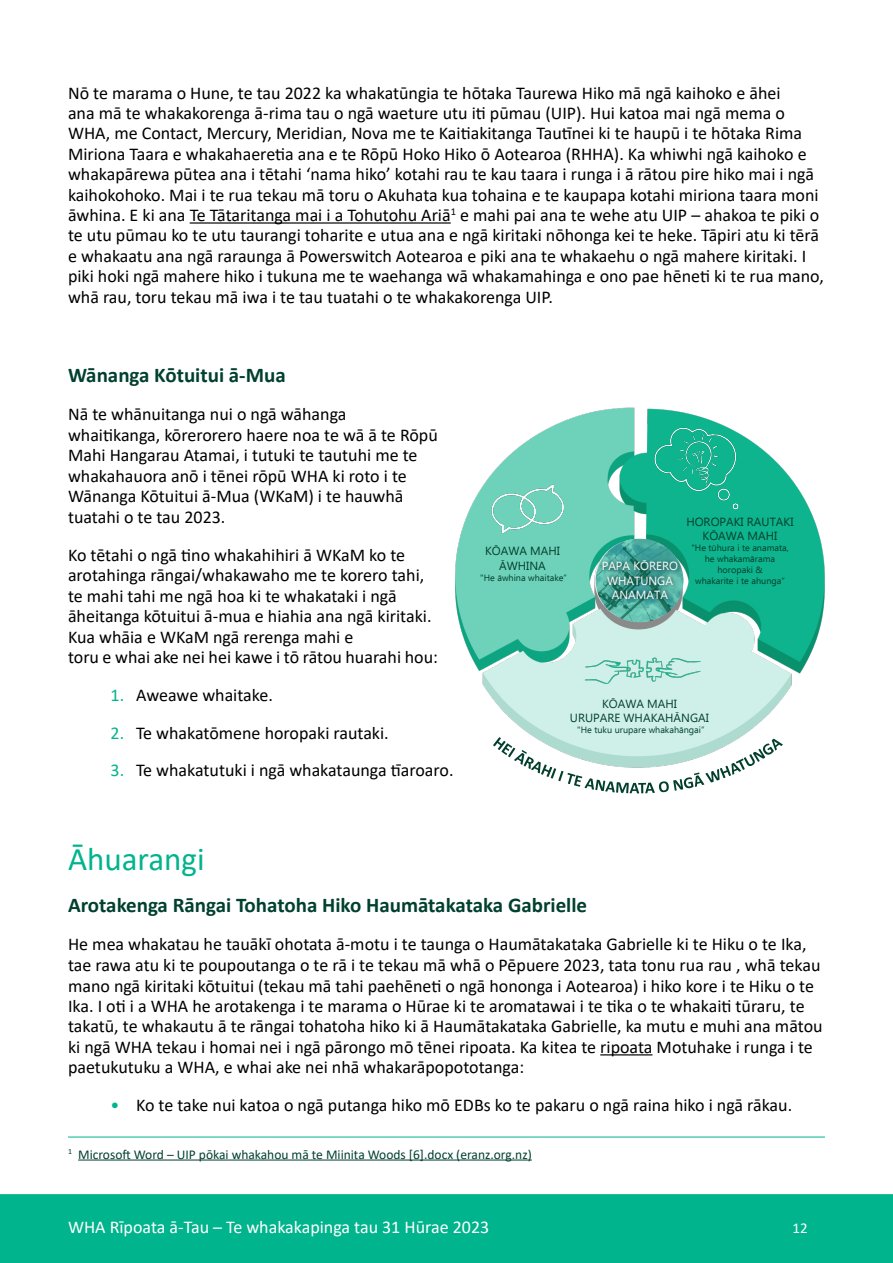
<style>
.page{position:relative;width:893px;height:1263px;background:#fff}
.page>*{position:absolute;margin:0;border:0;box-sizing:border-box;transform-origin:0 0}
.t1{font:33px "Calibri";color:#00b48d}
.t2{font:700 21px "Calibri";color:#00402e}
.t3{font:18px/20.4px "Calibri";color:#000}
.t4{font:18px "Calibri";color:#fff}
.t5{font:15px "Calibri";color:#fff}
.t6{font:13.5px "Calibri";color:#00402e}
.t7{font:11.85px/14.2px "Ebrima";color:#033f2d;text-align:center}
.t8{font:11.85px/14.2px "Ebrima";color:#fff;text-align:center}
.t9{font:9px/10.9px "Ebrima";color:#033f2d;text-align:center}
.s1{color:#00b48d}
</style>
<div class="page">
<div style="left:0;top:1195px;width:893px;height:68px;background:#00b48d"></div>
<hr style="left:190px;top:222px;width:261px;height:2px;background:#000">
<hr style="left:600px;top:1054px;width:52px;height:1px;background:#000">
<img style="left:455px;top:407px;width:370px;height:387px">
<svg style="left:493px;top:737px;width:290px;height:56px"></svg>
<img style="left:596px;top:539px;width:87px;height:83px">
<div style="left:596px;top:539px;width:87px;height:83px;background:#17b48d;border-radius:50%;opacity:.57"></div>
<img style="left:587px;top:548px;width:77px;height:32px">
<img style="left:664px;top:548px;width:32px;height:32px">
<img style="left:592px;top:562px;width:67px;height:32px">
<img style="left:659px;top:562px;width:32px;height:32px">
<img style="left:597px;top:577px;width:57px;height:32px">
<img style="left:654px;top:577px;width:32px;height:32px">
<img style="left:654px;top:426px;width:85px;height:85px">
<img style="left:674px;top:432px;width:47px;height:55px">
<img style="left:489px;top:482px;width:77px;height:53px">
<img style="left:582px;top:649px;width:121px;height:44px">
<hr style="left:68px;top:1137px;width:757px;height:1px;background:#00b48d">
<hr style="left:78px;top:1159px;width:454px;height:1px;background:#00402e">
<p class="t3" style="left:68px;top:82px;width:757px">Nō te marama o Hune, te tau 2022 ka whakatūngia te hōtaka Taurewa Hiko mā ngā kaihoko e āhei<br>ana mā te whakakorenga ā-rima tau o ngā waeture utu iti pūmau (UIP). Hui katoa mai ngā mema o WHA, me Contact, Mercury, Meridian, Nova me te Kaitiakitanga Tautīnei ki te haupū i te hōtaka Rima Miriona Taara e whakahaeretia ana e te Rōpū Hoko Hiko ō Aotearoa (RHHA). Ka whiwhi ngā kaihoko e whakapārewa pūtea ana i tētahi ‘nama hiko’ kotahi rau te kau taara i runga i ā rātou pire hiko mai i ngā kaihokohoko. Mai i te rua tekau mā toru o Akuhata kua tohaina e te kaupapa kotahi miriona taara moni āwhina. E ki ana Te Tātaritanga mai i a Tohutohu Ariā<sup>1</sup> e mahi pai ana te wehe atu UIP – ahakoa te piki o te utu pūmau ko te utu taurangi toharite e utua ana e ngā kiritaki nōhonga kei te heke. Tāpiri atu ki tērā e whakaatu ana ngā raraunga ā Powerswitch Aotearoa e piki ana te whakaehu o ngā mahere kiritaki. I piki hoki ngā mahere hiko i tukuna me te waehanga wā whakamahinga e ono pae hēneti ki te rua mano, whā rau, toru tekau mā iwa i te tau tuatahi o te whakakorenga UIP.</p>
<p class="t2" style="left:68px;top:360px;width:219px">Wānanga Kōtuitui ā-Mua</p>
<p class="t3" style="left:68px;top:403px;width:371px">Nā te whānuitanga nui o ngā wāhanga whaitikanga, kōrerorero haere noa te wā ā te Rōpū Mahi Hangarau Atamai, i tutuki te tautuhi me te whakahauora anō i tēnei rōpū WHA ki roto i te Wānanga Kōtuitui ā-Mua (WKaM) i te hauwhā tuatahi o te tau 2023.</p>
<p class="t3" style="left:68px;top:544px;width:371px">Ko tētahi o ngā tino whakahihiri ā WKaM ko te arotahinga rāngai/whakawaho me te korero tahi, te mahi tahi me ngā hoa ki te whakataki i ngā āheitanga kōtuitui ā-mua e hiahia ana ngā kiritaki.<br>Kua whāia e WKaM ngā rerenga mahi e<br>toru e whai ake nei hei kawe i tō rātou huarahi hou:</p>
<p class="t3" style="left:111px;top:684px;width:164px"><span class="s1">1.</span> Aweawe whaitake.</p>
<p class="t3" style="left:111px;top:722px;width:280px"><span class="s1">2.</span> Te whakatōmene horopaki rautaki.</p>
<p class="t3" style="left:111px;top:759px;width:345px"><span class="s1">3.</span> Te whakatutuki i ngā whakataunga tīaroaro.</p>
<p class="t7" style="left:485px;top:544px;width:76px">KŌAWA MAHI<br>ĀWHINA</p>
<p class="t9" style="left:480px;top:572px;width:88px">"He āwhina whaitake”</p>
<p class="t8" style="left:602px;top:559px;width:78px">PAPA KŌRERO<br>WHATUNGA<br>ANAMATA</p>
<p class="t7" style="left:686px;top:514px;width:109px">HOROPAKI RAUTAKI<br>KŌAWA MAHI</p>
<p class="t9" style="left:691px;top:542px;width:99px">"He tūhura i te anamata, he whakamārama horopaki &amp;<br>whakarite i te ahunga“</p>
<p class="t7" style="left:570px;top:696px;width:140px">KŌAWA MAHI<br>URUPARE WHAKAHĀNGAI</p>
<p class="t9" style="left:577px;top:724px;width:129px">"He tuku urupare whakahāngai”</p>
<h1 class="t1" style="left:68px;top:836px;width:138px">Āhuarangi</h1>
<p class="t2" style="left:68px;top:890px;width:521px">Arotakenga Rāngai Tohatoha Hiko Haumātakataka Gabrielle</p>
<p class="t3" style="left:68px;top:934px;width:756px">He mea whakatau he tauākī ohotata ā-motu i te taunga o Haumātakataka Gabrielle ki te Hiku o te Ika, tae rawa atu ki te poupoutanga o te rā i te tekau mā whā o Pēpuere 2023, tata tonu rua rau , whā tekau mano ngā kiritaki kōtuitui (tekau mā tahi paehēneti o ngā hononga i Aotearoa) i hiko kore i te Hiku o te Ika. I oti i a WHA he arotakenga i te marama o Hūrae ki te aromatawai i te tika o te whakaiti tūraru, te takatū, te whakautu ā te rāngai tohatoha hiko ki ā Haumātakataka Gabrielle, ka mutu e muhi ana mātou ki ngā WHA tekau i homai nei i ngā pārongo mō tēnei ripoata. Ka kitea te ripoata Motuhake i runga i te paetukutuku a WHA, e whai ake nei nhā whakarāpopototanga:</p>
<p class="t3" style="left:111px;top:1094px;width:683px"><span class="s1">•</span> Ko te take nui katoa o ngā putanga hiko mō EDBs ko te pakaru o ngā raina hiko i ngā rākau.</p>
<p class="t6" style="left:68px;top:1145px;width:465px"><sup>1</sup> Microsoft Word – UIP pōkai whakahou mā te Miinita Woods [6].docx (eranz.org.nz)</p>
<p class="t4" style="left:68px;top:1215px;width:423px">WHA Rīpoata ā-Tau – Te whakakapinga tau 31 Hūrae 2023</p>
<p class="t5" style="left:792px;top:1218px;width:17px">123</p>
</div>
